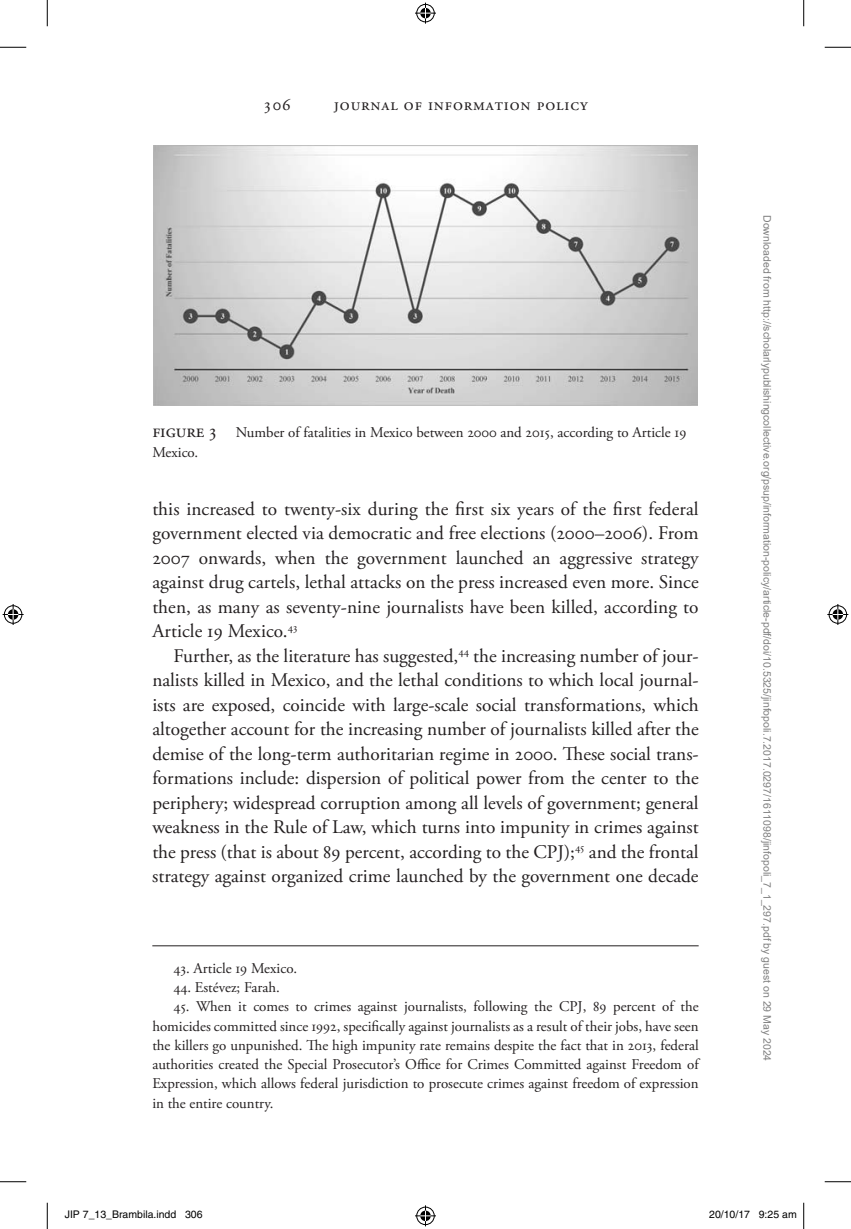
<style>
.page{position:relative;width:851px;height:1229px;background:#fff}
.page>*{position:absolute;margin:0;border:0;box-sizing:border-box;transform-origin:0 0}
.t1{font:19.25px/24.5px "Adobe Garamond Pro";color:#231f20;text-align:justify}
.t2{font:17.5px "Adobe Garamond Pro";letter-spacing:.05em;color:#231f20}
.t3{font:14.88px/19.2px "Adobe Garamond Pro";color:#231f20;text-align:justify}
.t4{font:10.5px "Arial";color:#808080}
.t5{font:10.5px "Helvetica";color:#000}
.s1{font-size:19.25px}
</style>
<div class="page">
<hr style="left:152px;top:945px;width:546px;height:1px;background:#231f20">
<img style="left:153px;top:145px;width:544px;height:261px">
<svg style="left:0;top:47px;width:26px;height:1px"></svg>
<svg style="left:824px;top:47px;width:26px;height:1px"></svg>
<svg style="left:0;top:1181px;width:26px;height:1px"></svg>
<svg style="left:824px;top:1181px;width:26px;height:1px"></svg>
<svg style="left:47px;top:0;width:1px;height:26px"></svg>
<svg style="left:47px;top:1202px;width:1px;height:26px"></svg>
<svg style="left:803px;top:0;width:1px;height:26px"></svg>
<svg style="left:803px;top:1202px;width:1px;height:26px"></svg>
<svg style="left:415px;top:3px;width:21px;height:21px"></svg>
<svg style="left:415px;top:1205px;width:21px;height:21px"></svg>
<svg style="left:3px;top:604px;width:21px;height:21px"></svg>
<svg style="left:827px;top:604px;width:21px;height:21px"></svg>
<p class="t2" style="left:263px;top:94px;width:29px">306</p>
<p class="t2" style="left:333px;top:94px;width:256px">JOURNAL OF INFORMATION POLICY</p>
<p class="t3" style="left:152px;top:423px;width:535px"><span class="s1">figure 3</span> Number of fatalities in Mexico between 2000 and 2015, according to Article 19<br>Mexico.</p>
<p class="t1" style="left:152px;top:497px;width:548px">this increased to twenty-six during the first six years of the first federal government elected via democratic and free elections (2000–2006). From 2007 onwards, when the government launched an aggressive strategy against drug cartels, lethal attacks on the press increased even more. Since then, as many as seventy-nine journalists have been killed, according to Article 19 Mexico.<sup>43</sup></p>
<p class="t1" style="left:152px;top:644px;width:548px;text-indent:21px">Further, as the literature has suggested,<sup>44</sup> the increasing number of jour&shy;nalists killed in Mexico, and the lethal conditions to which local journal&shy;ists are exposed, coincide with large-scale social transformations, which altogether account for the increasing number of journalists killed after the demise of the long-term authoritarian regime in 2000. These social trans&shy;formations include: dispersion of political power from the center to the periphery; widespread corruption among all levels of government; general weakness in the Rule of Law, which turns into impunity in crimes against the press (that is about 89 percent, according to the CPJ);<sup>45</sup> and the frontal strategy against organized crime launched by the government one decade</p>
<p class="t3" style="left:173px;top:959px;width:125px">43. Article 19 Mexico.</p>
<p class="t3" style="left:173px;top:978px;width:108px">44. Estévez; Farah.</p>
<p class="t3" style="left:152px;top:997px;width:548px;text-indent:21px">45. When it comes to crimes against journalists, following the CPJ, 89 percent of the homicides committed since 1992, specifically against journalists as a result of their jobs, have seen the killers go unpunished. The high impunity rate remains despite the fact that in 2013, federal authorities created the Special Prosecutor’s Office for Crimes Committed against Freedom of Expression, which allows federal jurisdiction to prosecute crimes against freedom of expression in the entire country.</p>
<p class="t4" style="left:771px;top:215px;width:847px;rotate:90deg">Downloaded from http://scholarlypublishingcollective.org/psup/information-policy/article-pdf/doi/10.5325/jinfopoli.7.2017.0297/1611098/jinfopoli_7_1_297.pdf by guest on 29 May 2024</p>
<p class="t5" style="left:65px;top:1208px;width:139px">JIP 7_13_Brambila.indd 306</p>
<p class="t5" style="left:709px;top:1208px;width:89px">20/10/17 9:25 am</p>
</div>
